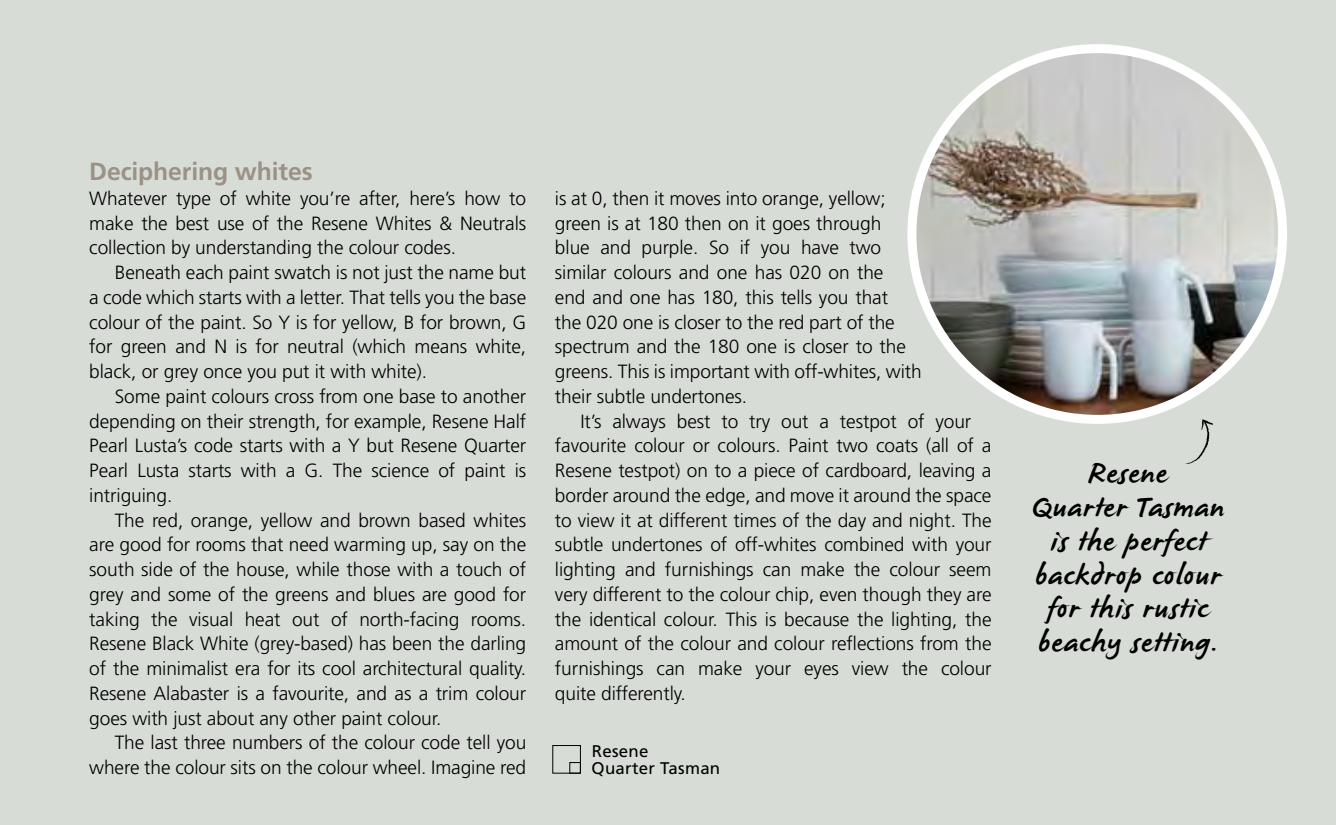
<style>
.page{position:relative;width:1336px;height:825px;background:#d7ddd6}
.page>*{position:absolute;margin:0;border:0;box-sizing:border-box;transform-origin:0 0}
.t1{font:29.25px/33.8px "James Paul";letter-spacing:.035em;color:#000;text-align:center}
.t2{font:700 24.75px "Frutiger";letter-spacing:-.005em;color:#9c9186}
.t3{font:300 19.12px/24.8px "Frutiger";letter-spacing:-.005em;color:#000;text-align:justify}
.t4{font:16.88px/16.9px "Frutiger";letter-spacing:.015em;color:#000}
</style>
<div class="page">
<svg style="left:1185px;top:419px;width:28px;height:45px"></svg>
<div style="left:552px;top:745px;width:29px;height:28px;border:1px solid #000"></div>
<div style="left:569px;top:762px;width:12px;height:11px;border:1px solid #000"></div>
<img style="left:912px;top:49px;width:370px;height:370px;border-radius:183px">
<div style="left:907px;top:44px;width:380px;height:380px;border:9px solid #fff;border-radius:50%"></div>
<p class="t2" style="left:89px;top:157px;width:225px">Deciphering whites</p>
<p class="t3" style="left:89px;top:186px;width:438px">Whatever type of white you’re after, here’s how to make the best use of the Resene Whites &amp; Neutrals collection by understanding the colour codes.</p>
<p class="t3" style="left:89px;top:260px;width:438px;text-indent:26px">Beneath each paint swatch is not just the name but a code which starts with a letter. That tells you the base colour of the paint. So Y is for yellow, B for brown, G for green and N is for neutral (which means white, black, or grey once you put it with white).</p>
<p class="t3" style="left:89px;top:384px;width:438px;text-indent:26px">Some paint colours cross from one base to another depending on their strength, for example, Resene Half Pearl Lusta’s code starts with a Y but Resene Quarter Pearl Lusta starts with a G. The science of paint is intriguing.</p>
<p class="t3" style="left:89px;top:508px;width:438px;text-indent:26px">The red, orange, yellow and brown based whites are good for rooms that need warming up, say on the south side of the house, while those with a touch of grey and some of the greens and blues are good for taking the visual heat out of north-facing rooms.<br>Resene Black White (grey-based) has been the darling of the minimalist era for its cool architectural quality.<br>Resene Alabaster is a favourite, and as a trim colour goes with just about any other paint colour.</p>
<p class="t3" style="left:89px;top:731px;width:438px;text-align:right">The last three numbers of the colour code tell you where the colour sits on the colour wheel. Imagine red</p>
<p class="t3" style="left:555px;top:186px;width:368px;text-align:left">is at 0, then it moves into orange, yellow; green is at 180 then on it goes through<br>blue and purple. So if you have two similar colours and one has 020 on the<br>end and one has 180, this tells you that<br>the 020 one is closer to the red part of the spectrum and the 180 one is closer to the greens. This is important with off-whites, with their subtle undertones.</p>
<p class="t3" style="left:555px;top:409px;width:438px;text-align:left;text-indent:26px">It’s always best to try out a testpot of your favourite colour or colours. Paint two coats (all of a Resene testpot) on to a piece of cardboard, leaving a border around the edge, and move it around the space to view it at different times of the day and night. The subtle undertones of off-whites combined with your lighting and furnishings can make the colour seem very different to the colour chip, even though they are the identical colour. This is because the lighting, the amount of the colour and colour reflections from the furnishings can make your eyes view the colour quite differently.</p>
<p class="t4" style="left:592px;top:742px;width:130px">Resene<br>Quarter Tasman</p>
<h1 class="t1" style="left:1031px;top:458px;width:194px">Resene<br>Quarter Tasman is the perfect backdrop colour for this rustic beachy setting.</h1>
</div>
